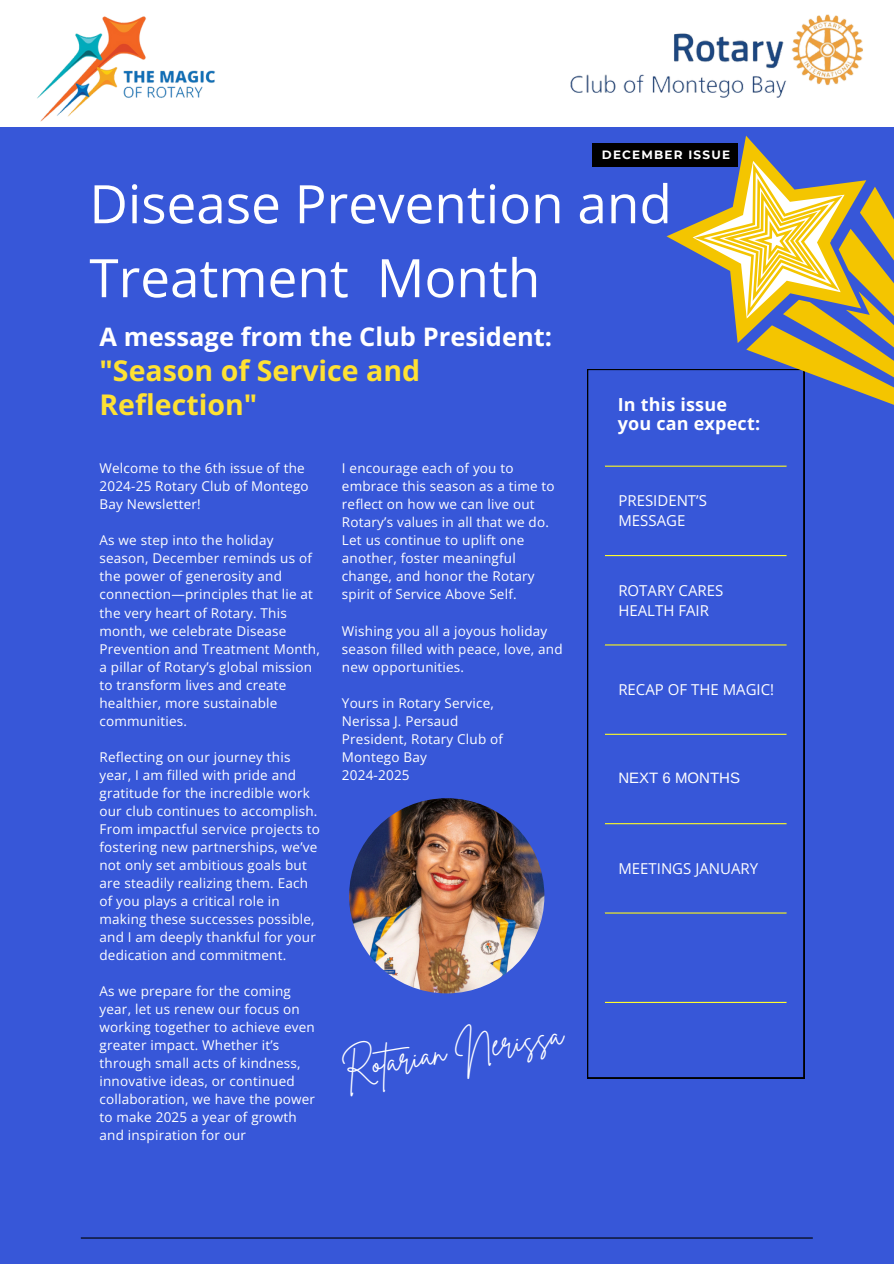
<style>
.page{position:relative;width:894px;height:1264px;background:#fff}
.page>*{position:absolute;margin:0;border:0;box-sizing:border-box;transform-origin:0 0}
.t1{font:53.1px/73.9px "Open Sans";color:#fff}
.t2{font:33.45px "Brittany Signature";color:#fff}
.t3{font:700 28.5px/33.8px "Open Sans";color:#fee133}
.t4{font:700 25.5px "Open Sans";color:#fff}
.t5{font:700 18px/19.2px "Open Sans";letter-spacing:.01em;color:#fff}
.t6{font:15px/20.2px "Open Sans";color:#fff}
.t7{font:15px "Arimo";color:#fffffe}
.t8{font:13.5px/18px "Open Sans";letter-spacing:.015em;color:#fff}
.t9{font:700 12px "Montserrat";letter-spacing:.1em;color:#fff}
</style>
<div class="page">
<div style="left:0;top:0;width:893px;height:1263px;background:#3757d8"></div>
<div style="left:0;top:0;width:893px;height:127px;background:#fff"></div>
<img style="left:37px;top:16px;width:178px;height:106px">
<hr style="left:81px;top:1237px;width:731px;height:1px;background:#000">
<img style="left:570px;top:14px;width:293px;height:84px">
<svg style="left:587px;top:369px;width:217px;height:709px"></svg>
<hr style="left:604px;top:465px;width:182px;height:2px;background:#fffd2d">
<hr style="left:604px;top:555px;width:182px;height:1px;background:#fffd2d">
<hr style="left:604px;top:644px;width:182px;height:1px;background:#fffd2d">
<hr style="left:604px;top:733px;width:182px;height:2px;background:#fffd2d">
<hr style="left:604px;top:823px;width:182px;height:1px;background:#fffd2d">
<hr style="left:604px;top:912px;width:182px;height:1px;background:#fffd2d">
<hr style="left:604px;top:1001px;width:182px;height:1px;background:#fffd2d">
<img style="left:349px;top:798px;width:195px;height:195px;border-radius:50%">
<svg style="left:666px;top:136px;width:227px;height:317px"></svg>
<div style="left:592px;top:143px;width:146px;height:24px;background:#000"></div>
<p class="t9" style="left:601px;top:147px;width:130px">DECEMBER ISSUE</p>
<p class="t1" style="left:89px;top:166px;width:584px">Disease Prevention and<br>Treatment Month</p>
<p class="t4" style="left:99px;top:319px;width:454px">A message from the Club President:</p>
<p class="t3" style="left:99px;top:353px;width:322px">"Season of Service and<br>Reflection"</p>
<p class="t8" style="left:99px;top:459px;width:211px">Welcome to the 6th issue of the<br>2024-25 Rotary Club of Montego<br>Bay Newsletter!</p>
<p class="t8" style="left:99px;top:531px;width:222px">As we step into the holiday season, December reminds us of the power of generosity and connection—principles that lie at the very heart of Rotary. This month, we celebrate Disease<br>Prevention and Treatment Month, a pillar of Rotary’s global mission to transform lives and create healthier, more sustainable communities.</p>
<p class="t8" style="left:99px;top:747px;width:222px">Reflecting on our journey this year, I am filled with pride and gratitude for the incredible work our club continues to accomplish.<br>From impactful service projects to fostering new partnerships, we’ve not only set ambitious goals but are steadily realizing them. Each of you plays a critical role in making these successes possible, and I am deeply thankful for your dedication and commitment.</p>
<p class="t8" style="left:99px;top:981px;width:217px">As we prepare for the coming year, let us renew our focus on working together to achieve even greater impact. Whether it’s through small acts of kindness, innovative ideas, or continued collaboration, we have the power to make 2025 a year of growth and inspiration for our</p>
<p class="t8" style="left:342px;top:459px;width:214px">I encourage each of you to embrace this season as a time to reflect on how we can live out<br>Rotary’s values in all that we do.<br>Let us continue to uplift one another, foster meaningful change, and honor the Rotary spirit of Service Above Self.</p>
<p class="t8" style="left:342px;top:621px;width:222px">Wishing you all a joyous holiday season filled with peace, love, and new opportunities.</p>
<h1 class="t8" style="left:342px;top:693px;width:153px">Yours in Rotary Service,</h1>
<p class="t8" style="left:342px;top:711px;width:118px">Nerissa J. Persaud</p>
<p class="t8" style="left:342px;top:729px;width:163px">President, Rotary Club of<br>Montego Bay</p>
<p class="t8" style="left:342px;top:765px;width:69px">2024-2025</p>
<h3 class="t2" style="left:338px;top:1046px;width:224px;rotate:-9deg">Rotarian Nerissa</h3>
<p class="t5" style="left:617px;top:394px;width:144px">In this issue you can expect:</p>
<p class="t6" style="left:618px;top:490px;width:90px">PRESIDENT’S<br>MESSAGE</p>
<p class="t6" style="left:618px;top:579px;width:106px">ROTARY CARES<br>HEALTH FAIR</p>
<p class="t6" style="left:618px;top:679px;width:157px">RECAP OF THE MAGIC!</p>
<p class="t7" style="left:618px;top:769px;width:123px">NEXT 6 MONTHS</p>
<p class="t6" style="left:618px;top:857px;width:141px">MEETINGS JANUARY</p>
</div>
